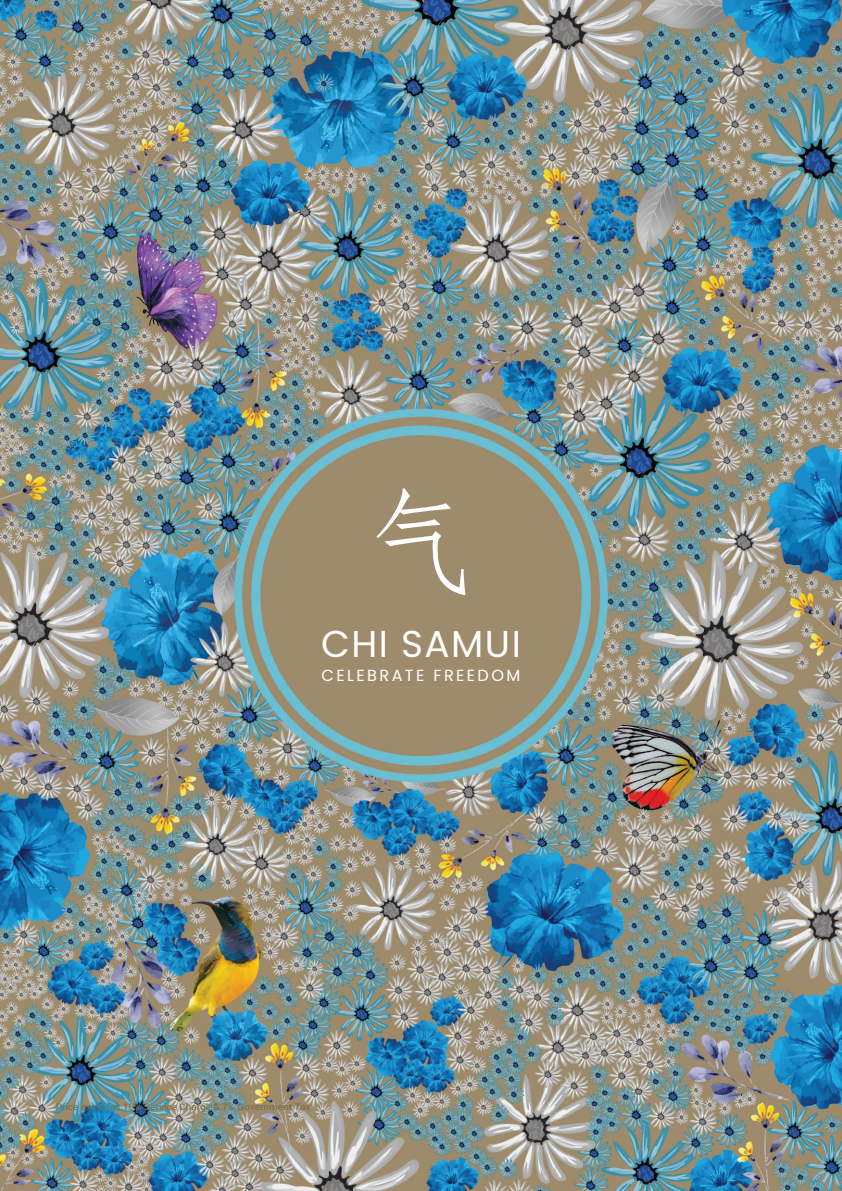
<style>
.page{position:relative;width:842px;height:1191px;background:#fff}
.page>*{position:absolute;margin:0;border:0;box-sizing:border-box;transform-origin:0 0}
.t1{font:37.4px "Poppins";letter-spacing:.04em;color:#fff}
.t2{font:16.1px "Poppins";letter-spacing:.15em;color:#fff}
.t3{font:9px "Roboto";color:#766c42;scale:1.1 1}
</style>
<div class="page">
<img style="left:0;top:0;width:842px;height:1191px">
<svg style="left:376px;top:488px;width:90px;height:107px"></svg>
<h1 class="t1" style="left:321px;top:622px;width:201px">CHI SAMUI</h1>
<h2 class="t2" style="left:322px;top:666px;width:200px">CELEBRATE FREEDOM</h2>
<p class="t3" style="left:56px;top:1100px;width:233px">Price excludes 10% Service Charge &amp; 7% Government Tax</p>
</div>
